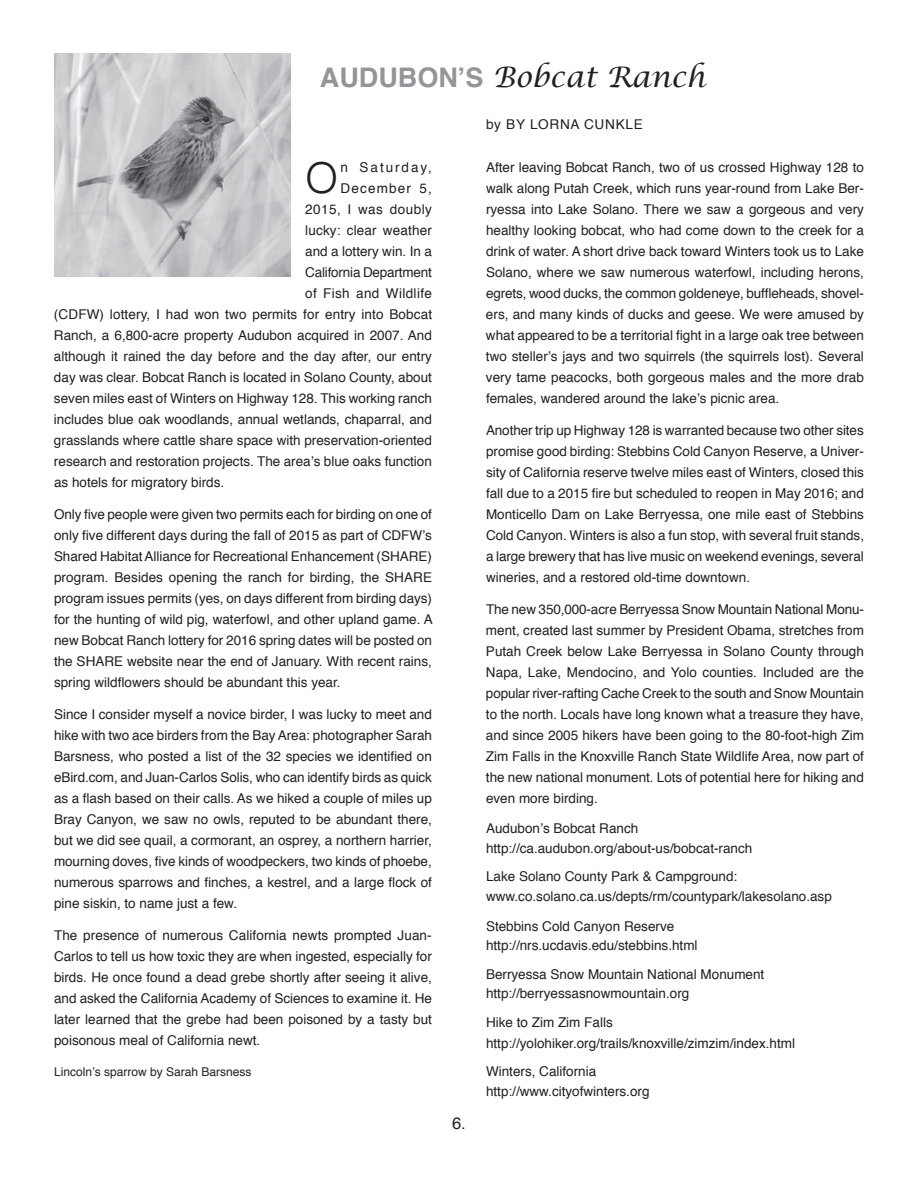
<style>
.page{position:relative;width:918px;height:1188px;background:#fff}
.page>*{position:absolute;margin:0;border:0;box-sizing:border-box;transform-origin:0 0}
.t1{font:300 42.75px "Helvetica";color:#231f20}
.t2{font:italic 28.5px "Lucida Calligraphy";color:#231f20}
.t3{font:16.5px "Helvetica";color:#231f20}
.t4{font:13.5px/21px "Helvetica";color:#231f20;text-align:justify}
.t5{font:13.5px "Helvetica";letter-spacing:.03em;color:#231f20}
.t6{font:13.5px "Helvetica";letter-spacing:.04em;color:#231f20}
.t7{font:13.5px "Helvetica";letter-spacing:.05em;color:#231f20}
.t8{font:13.5px "Helvetica";letter-spacing:.145em;color:#231f20}
.t9{font:13.5px "Helvetica";letter-spacing:.09em;color:#231f20}
.t10{font:12px "Helvetica";color:#231f20}
.s1{font-family:"Helvetica";font-weight:700;font-style:normal;font-size:27px;color:#939598}
</style>
<div class="page">
<img style="left:54px;top:54px;width:236px;height:222px">
<h2 class="t2" style="left:320px;top:60px;width:387px"><span class="s1">AUDUBON’S</span> Bobcat Ranch</h2>
<h1 class="t1" style="left:305px;top:151px;width:35px">O</h1>
<p class="t8" style="left:341px;top:157px;width:93px">n Saturday,</p>
<p class="t9" style="left:341px;top:178px;width:93px">December 5,</p>
<p class="t6" style="left:305px;top:199px;width:128px">2015, I was doubly</p>
<p class="t4" style="left:305px;top:220px;width:128px">lucky: clear weather</p>
<p class="t4" style="left:305px;top:241px;width:128px">and a lottery win. In a</p>
<p class="t4" style="left:305px;top:262px;width:128px">California Department</p>
<p class="t5" style="left:305px;top:283px;width:128px">of Fish and Wildlife</p>
<p class="t4" style="left:54px;top:304px;width:380px">(CDFW) lottery, I had won two permits for entry into Bobcat</p>
<p class="t4" style="left:54px;top:325px;width:379px">Ranch, a 6,800-acre property Audubon acquired in 2007. And</p>
<p class="t4" style="left:54px;top:346px;width:379px">although it rained the day before and the day after, our entry</p>
<p class="t4" style="left:54px;top:367px;width:379px">day was clear. Bobcat Ranch is located in Solano County, about</p>
<p class="t4" style="left:54px;top:388px;width:379px">seven miles east of Winters on Highway 128. This working ranch</p>
<p class="t4" style="left:54px;top:409px;width:379px">includes blue oak woodlands, annual wetlands, chaparral, and</p>
<p class="t4" style="left:54px;top:430px;width:379px">grasslands where cattle share space with preservation-oriented</p>
<p class="t4" style="left:54px;top:451px;width:379px">research and restoration projects. The area’s blue oaks function</p>
<p class="t4" style="left:54px;top:472px;width:172px">as hotels for migratory birds.</p>
<p class="t4" style="left:54px;top:504px;width:380px">Only five people were given two permits each for birding on one of only five different days during the fall of 2015 as part of CDFW’s Shared Habitat Alliance for Recreational Enhancement (SHARE) program. Besides opening the ranch for birding, the SHARE program issues permits (yes, on days different from birding days) for the hunting of wild pig, waterfowl, and other upland game. A new Bobcat Ranch lottery for 2016 spring dates will be posted on the SHARE website near the end of January. With recent rains, spring wildflowers should be abundant this year.</p>
<p class="t4" style="left:54px;top:704px;width:380px">Since I consider myself a novice birder, I was lucky to meet and hike with two ace birders from the Bay Area: photographer Sarah Barsness, who posted a list of the 32 species we identified on eBird.com, and Juan-Carlos Solis, who can identify birds as quick as a flash based on their calls. As we hiked a couple of miles up Bray Canyon, we saw no owls, reputed to be abundant there, but we did see quail, a cormorant, an osprey, a northern harrier, mourning doves, five kinds of woodpeckers, two kinds of phoebe, numerous sparrows and finches, a kestrel, and a large flock of pine siskin, to name just a few.</p>
<p class="t4" style="left:54px;top:925px;width:379px">The presence of numerous California newts prompted Juan-Carlos to tell us how toxic they are when ingested, especially for birds. He once found a dead grebe shortly after seeing it alive, and asked the California Academy of Sciences to examine it. He later learned that the grebe had been poisoned by a tasty but poisonous meal of California newt.</p>
<p class="t10" style="left:54px;top:1063px;width:199px">Lincoln’s sparrow by Sarah Barsness</p>
<p class="t3" style="left:452px;top:1110px;width:15px">6.</p>
<p class="t7" style="left:486px;top:113px;width:158px">by BY LORNA CUNKLE</p>
<p class="t4" style="left:486px;top:157px;width:380px">After leaving Bobcat Ranch, two of us crossed Highway 128 to walk along Putah Creek, which runs year-round from Lake Ber&shy;ryessa into Lake Solano. There we saw a gorgeous and very healthy looking bobcat, who had come down to the creek for a drink of water. A short drive back toward Winters took us to Lake Solano, where we saw numerous waterfowl, including herons, egrets, wood ducks, the common goldeneye, buffleheads, shovel&shy;ers, and many kinds of ducks and geese. We were amused by what appeared to be a territorial fight in a large oak tree between two steller’s jays and two squirrels (the squirrels lost). Several very tame peacocks, both gorgeous males and the more drab females, wandered around the lake’s picnic area.</p>
<p class="t4" style="left:486px;top:420px;width:380px">Another trip up Highway 128 is warranted because two other sites promise good birding: Stebbins Cold Canyon Reserve, a Univer&shy;sity of California reserve twelve miles east of Winters, closed this fall due to a 2015 fire but scheduled to reopen in May 2016; and Monticello Dam on Lake Berryessa, one mile east of Stebbins Cold Canyon. Winters is also a fun stop, with several fruit stands, a large brewery that has live music on weekend evenings, several wineries, and a restored old-time downtown.</p>
<p class="t4" style="left:486px;top:599px;width:380px">The new 350,000-acre Berryessa Snow Mountain National Monu&shy;ment, created last summer by President Obama, stretches from Putah Creek below Lake Berryessa in Solano County through Napa, Lake, Mendocino, and Yolo counties. Included are the popular river-rafting Cache Creek to the south and Snow Mountain to the north. Locals have long known what a treasure they have, and since 2005 hikers have been going to the 80-foot-high Zim Zim Falls in the Knoxville Ranch State Wildlife Area, now part of the new national monument. Lots of potential here for hiking and even more birding.</p>
<p class="t4" style="left:486px;top:819px;width:268px;line-height:19.5px">Audubon’s Bobcat Ranch http://ca.audubon.org/about-us/bobcat-ranch</p>
<p class="t4" style="left:486px;top:867px;width:347px;line-height:19.5px">Lake Solano County Park &amp; Campground: www.co.solano.ca.us/depts/rm/countypark/lakesolano.asp</p>
<p class="t4" style="left:486px;top:917px;width:213px;line-height:19.5px">Stebbins Cold Canyon Reserve http://nrs.ucdavis.edu/stebbins.html</p>
<p class="t4" style="left:486px;top:965px;width:280px;line-height:19.5px">Berryessa Snow Mountain National Monument http://berryessasnowmountain.org</p>
<p class="t4" style="left:486px;top:1012px;width:311px">Hike to Zim Zim Falls http://yolohiker.org/trails/knoxville/zimzim/index.html</p>
<p class="t4" style="left:486px;top:1062px;width:165px;line-height:19.5px">Winters, California http://www.cityofwinters.org</p>
</div>
